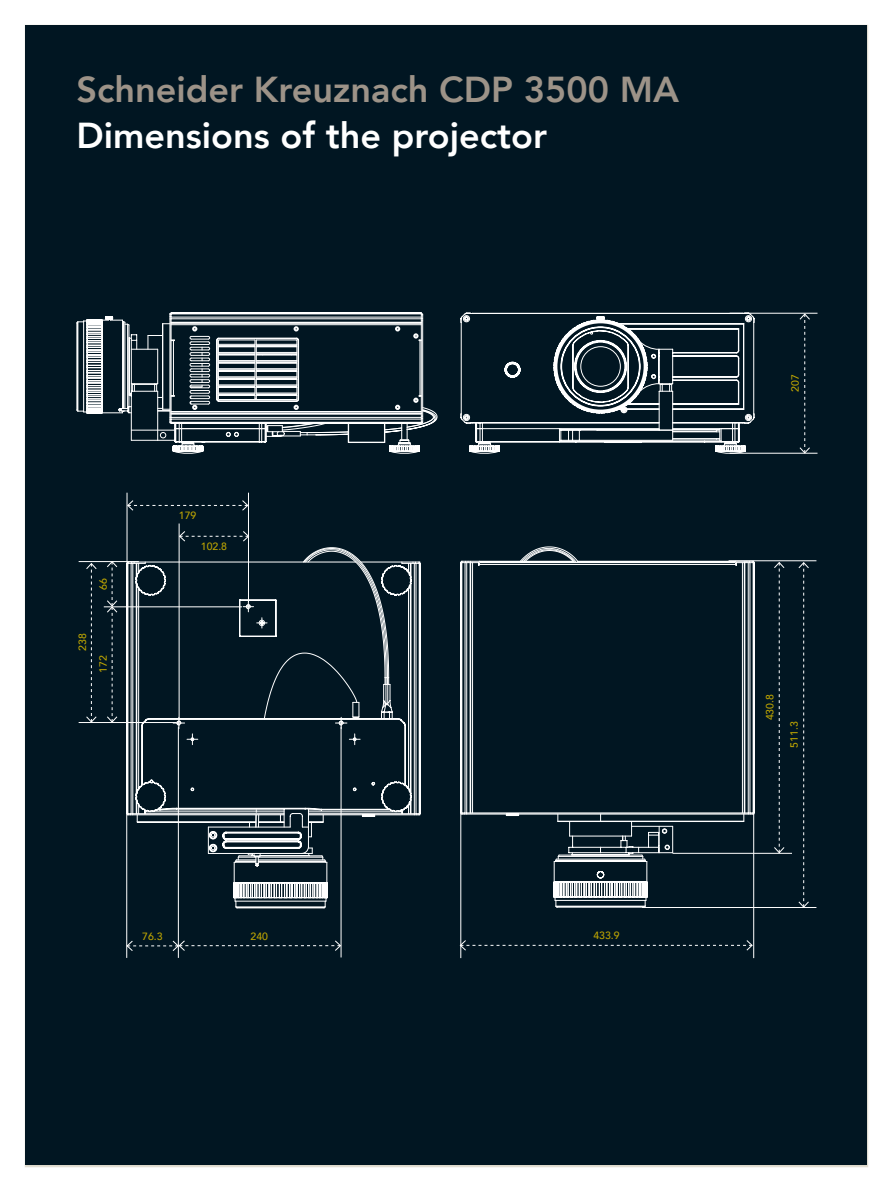
<style>
.page{position:relative;width:893px;height:1191px;background:#fff}
.page>*{position:absolute;margin:0;border:0;box-sizing:border-box;transform-origin:0 0}
.t1{font:800 36px "Avenir LT Com";color:#9d9388}
.t2{font:800 36px "Avenir LT Com";color:#fff}
.t3{font:500 10.5px "Avenir LT Com";color:#bea502}
</style>
<div class="page">
<div style="left:26px;top:26px;width:841px;height:1139px;background:#011622"></div>
<svg style="left:460px;top:547px;width:286px;height:266px"></svg>
<svg style="left:461px;top:813px;width:292px;height:105px"></svg>
<hr style="left:642px;top:907px;width:174px;height:1px;background:#fff">
<hr style="left:729px;top:560px;width:87px;height:1px;background:#fff">
<svg style="left:798px;top:561px;width:12px;height:346px"></svg>
<hr style="left:673px;top:853px;width:119px;height:1px;background:#fff">
<svg style="left:773px;top:561px;width:12px;height:292px"></svg>
<hr style="left:460px;top:806px;width:1px;height:152px;background:#fff">
<hr style="left:753px;top:809px;width:1px;height:149px;background:#fff">
<svg style="left:459px;top:939px;width:294px;height:12px"></svg>
<svg style="left:126px;top:550px;width:215px;height:358px"></svg>
<svg style="left:126px;top:561px;width:295px;height:337px"></svg>
<svg style="left:135px;top:565px;width:277px;height:333px"></svg>
<svg style="left:233px;top:547px;width:160px;height:351px"></svg>
<svg style="left:234px;top:854px;width:79px;height:13px"></svg>
<svg style="left:141px;top:599px;width:265px;height:255px"></svg>
<hr style="left:126px;top:807px;width:1px;height:151px;background:#fff">
<hr style="left:341px;top:726px;width:1px;height:231px;background:#fff">
<hr style="left:178px;top:726px;width:1px;height:232px;background:#fff">
<svg style="left:126px;top:939px;width:216px;height:12px"></svg>
<hr style="left:79px;top:722px;width:98px;height:1px;background:#fff">
<hr style="left:79px;top:561px;width:60px;height:1px;background:#fff">
<hr style="left:104px;top:606px;width:138px;height:1px;background:#fff">
<svg style="left:85px;top:562px;width:12px;height:160px"></svg>
<svg style="left:106px;top:561px;width:12px;height:161px"></svg>
<hr style="left:248px;top:492px;width:1px;height:110px;background:#fff">
<hr style="left:127px;top:492px;width:1px;height:88px;background:#fff">
<svg style="left:127px;top:499px;width:121px;height:12px"></svg>
<hr style="left:179px;top:523px;width:1px;height:197px;background:#fff">
<svg style="left:179px;top:530px;width:71px;height:12px"></svg>
<svg style="left:77px;top:320px;width:9px;height:93px"></svg>
<svg style="left:740px;top:312px;width:14px;height:141px"></svg>
<svg style="left:86px;top:319px;width:654px;height:133px"></svg>
<svg style="left:118px;top:312px;width:622px;height:131px"></svg>
<hr style="left:730px;top:453px;width:87px;height:1px;background:#fff">
<hr style="left:730px;top:313px;width:87px;height:1px;background:#fff">
<svg style="left:799px;top:313px;width:12px;height:141px"></svg>
<h1 class="t1" style="left:77px;top:69px;width:604px">Schneider Kreuznach CDP 3500 MA</h1>
<h1 class="t2" style="left:77px;top:114px;width:472px">Dimensions of the projector</h1>
<p class="t3" style="left:97px;top:590px;width:13px;rotate:-90deg">66</p>
<p class="t3" style="left:76px;top:651px;width:19px;rotate:-90deg">238</p>
<p class="t3" style="left:97px;top:673px;width:19px;rotate:-90deg">172</p>
<p class="t3" style="left:179px;top:509px;width:19px">179</p>
<p class="t3" style="left:201px;top:539px;width:28px">102.8</p>
<p class="t3" style="left:142px;top:930px;width:22px">76.3</p>
<p class="t3" style="left:251px;top:930px;width:19px">240</p>
<p class="t3" style="left:593px;top:929px;width:28px">433.9</p>
<p class="t3" style="left:789px;top:392px;width:19px;rotate:-90deg">207</p>
<p class="t3" style="left:763px;top:720px;width:28px;rotate:-90deg">430.8</p>
<p class="t3" style="left:788px;top:747px;width:28px;rotate:-90deg">511.3</p>
</div>
